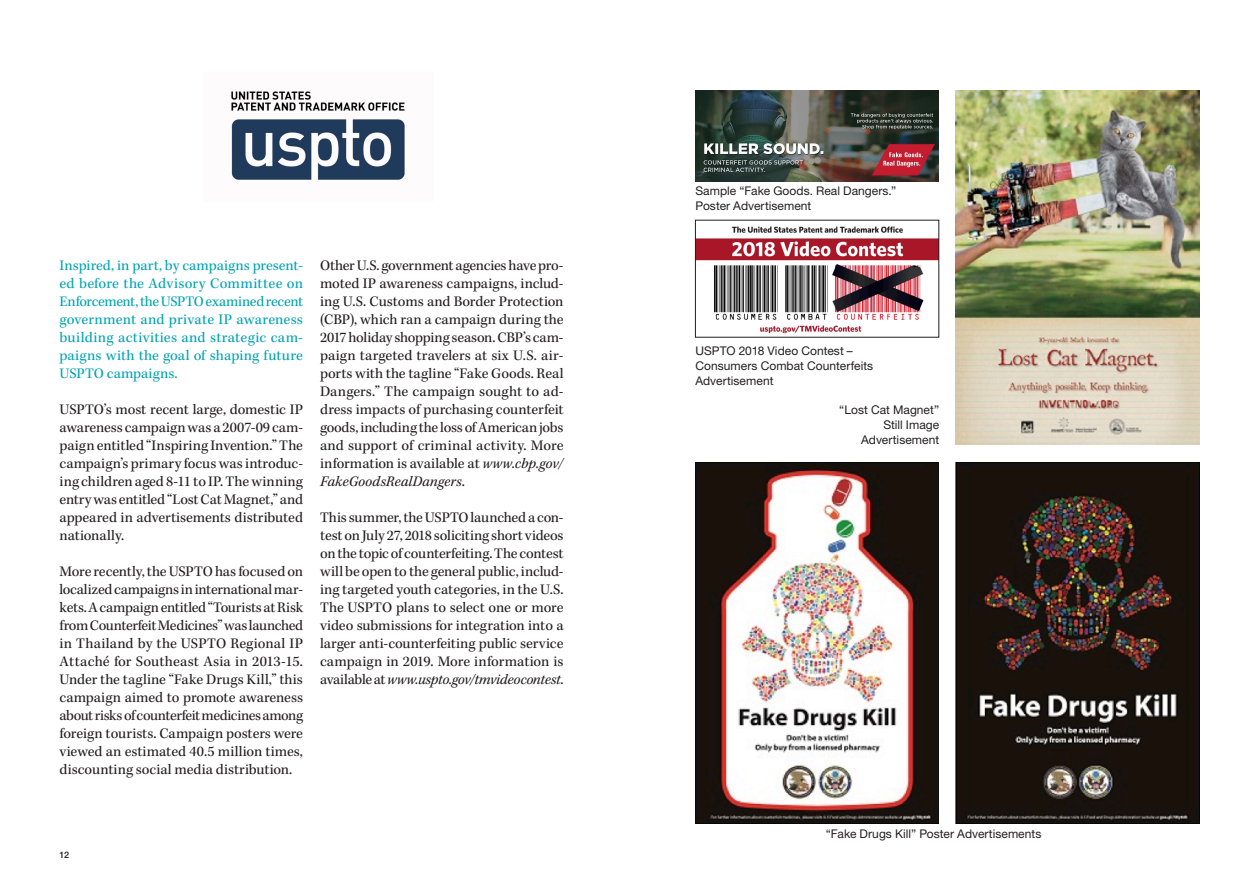
<style>
.page{position:relative;width:1259px;height:893px;background:#fff}
.page>*{position:absolute;margin:0;border:0;box-sizing:border-box;transform-origin:0 0}
.courant{font:15px/18px "Kepler Std";color:#231f20;text-align:justify}
.courant-2{font:15px/18px "Kepler Std";letter-spacing:.005em;color:#02a3b5;text-align:justify}
.courant-3{font:12px/15px "Helvetica Neue LT Std";letter-spacing:.005em;color:#231f20}
.t1{font:500 9px "Helvetica Neue LT Std";color:#231f20}
.s1{font-style:italic}
</style>
<div class="page">
<img style="left:231px;top:91px;width:174px;height:89px">
<img style="left:956px;top:90px;width:243px;height:354px">
<img style="left:695px;top:462px;width:244px;height:361px">
<img style="left:695px;top:90px;width:243px;height:92px">
<img style="left:697px;top:226px;width:240px;height:108px">
<img style="left:956px;top:462px;width:243px;height:361px">
<p class="courant-2" style="left:60px;top:257px;width:245px">Inspired, in part, by campaigns present&shy;ed before the Advisory Committee on Enforcement, the USPTO examined recent government and private IP awareness building activities and strategic cam&shy;paigns with the goal of shaping future USPTO campaigns.</p>
<p class="courant" style="left:60px;top:401px;width:245px">USPTO’s most recent large, domestic IP awareness campaign was a 2007-09 cam&shy;paign entitled “Inspiring Invention.” The campaign’s primary focus was introduc&shy;ing children aged 8-11 to IP. The winning entry was entitled “Lost Cat Magnet,” and appeared in advertisements distributed nationally.</p>
<p class="courant" style="left:60px;top:563px;width:245px">More recently, the USPTO has focused on localized campaigns in international mar&shy;kets. A campaign entitled “Tourists at Risk from Counterfeit Medicines” was launched in Thailand by the USPTO Regional IP Attaché for Southeast Asia in 2013-15.<br>Under the tagline “Fake Drugs Kill,” this campaign aimed to promote awareness about risks of counterfeit medicines among foreign tourists. Campaign posters were viewed an estimated 40.5 million times, discounting social media distribution.</p>
<p class="courant" style="left:320px;top:257px;width:245px">Other U.S. government agencies have pro&shy;moted IP awareness campaigns, includ&shy;ing U.S. Customs and Border Protection (CBP), which ran a campaign during the 2017 holiday shopping season. CBP’s cam&shy;paign targeted travelers at six U.S. air&shy;ports with the tagline “Fake Goods. Real Dangers.” The campaign sought to ad&shy;dress impacts of purchasing counterfeit goods, including the loss of American jobs and support of criminal activity. More information is available at <span class="s1">www.cbp.gov/ FakeGoodsRealDangers</span>.</p>
<p class="courant" style="left:320px;top:509px;width:245px">This summer, the USPTO launched a con&shy;test on July 27, 2018 soliciting short videos on the topic of counterfeiting. The contest will be open to the general public, includ&shy;ing targeted youth categories, in the U.S.<br>The USPTO plans to select one or more video submissions for integration into a larger anti-counterfeiting public service campaign in 2019. More information is available at <span class="s1">www.uspto.gov/tmvideocontest</span>.</p>
<p class="t1" style="left:60px;top:849px;width:11px">12</p>
<p class="courant-3" style="left:695px;top:183px;width:202px">Sample “Fake Goods. Real Dangers.”<br>Poster Advertisement</p>
<p class="courant-3" style="left:695px;top:343px;width:179px">USPTO 2018 Video Contest –<br>Consumers Combat Counterfeits<br>Advertisement</p>
<p class="courant-3" style="left:839px;top:402px;width:101px;text-align:right">“Lost Cat Magnet”<br>Still Image<br>Advertisement</p>
<p class="courant-3" style="left:825px;top:826px;width:217px">“Fake Drugs Kill” Poster Advertisements</p>
</div>
